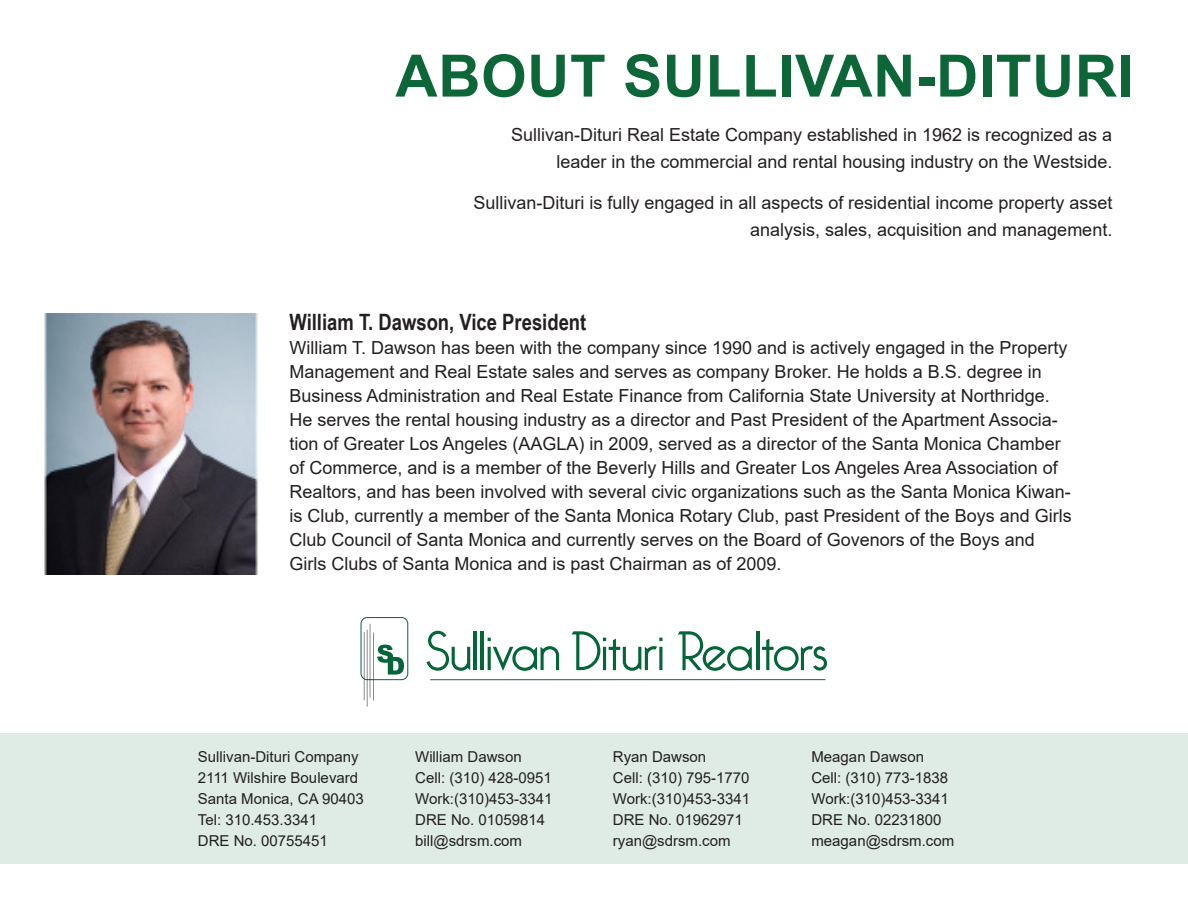
<style>
.page{position:relative;width:1188px;height:918px;background:#fff}
.page>*{position:absolute;margin:0;border:0;box-sizing:border-box;transform-origin:0 0}
.t1{font:700 58.5px "Arial";letter-spacing:.01em;color:#0c6638}
.t2{font:700 22.5px "Arial Narrow";color:#231f20}
.t3{font:18px/24px "Arial";color:#231f20;text-align:right}
.t4{font:15px "Arial";color:#231f20}
</style>
<div class="page">
<img style="left:44px;top:313px;width:214px;height:261px">
<svg style="left:427px;top:631px;width:43px;height:40px"></svg>
<hr style="left:474px;top:631px;width:3px;height:39px;background:#046538">
<hr style="left:481px;top:631px;width:3px;height:39px;background:#046538">
<svg style="left:488px;top:638px;width:71px;height:33px"></svg>
<svg style="left:572px;top:631px;width:90px;height:40px"></svg>
<svg style="left:678px;top:631px;width:74px;height:40px"></svg>
<hr style="left:756px;top:631px;width:3px;height:39px;background:#046538">
<svg style="left:762px;top:639px;width:65px;height:32px"></svg>
<hr style="left:430px;top:679px;width:396px;height:1px;background:#046538">
<div style="left:361px;top:617px;width:47px;height:63px;border:1px solid #046538;border-radius:6px"></div>
<svg style="left:364px;top:624px;width:40px;height:83px"></svg>
<div style="left:0;top:734px;width:1188px;height:130px;background:#dfebe5"></div>
<p class="t1" style="left:395px;top:35px;width:740px">ABOUT SULLIVAN-DITURI</p>
<p class="t3" style="left:511px;top:121px;width:603px;line-height:27px">Sullivan-Dituri Real Estate Company established in 1962 is recognized as a leader in the commercial and rental housing industry on the Westside.</p>
<p class="t3" style="left:473px;top:189px;width:640px;line-height:27px">Sullivan-Dituri is fully engaged in all aspects of residential income property asset analysis, sales, acquisition and management.</p>
<p class="t2" style="left:289px;top:305px;width:298px">William T. Dawson, Vice President</p>
<p class="t3" style="left:289px;top:335px;width:784px;text-align:left">William T. Dawson has been with the company since 1990 and is actively engaged in the Property Management and Real Estate sales and serves as company Broker. He holds a B.S. degree in Business Administration and Real Estate Finance from California State University at Northridge.<br>He serves the rental housing industry as a director and Past President of the Apartment Associa&shy;tion of Greater Los Angeles (AAGLA) in 2009, served as a director of the Santa Monica Chamber of Commerce, and is a member of the Beverly Hills and Greater Los Angeles Area Association of Realtors, and has been involved with several civic organizations such as the Santa Monica Kiwan&shy;is Club, currently a member of the Santa Monica Rotary Club, past President of the Boys and Girls Club Council of Santa Monica and currently serves on the Board of Govenors of the Boys and Girls Clubs of Santa Monica and is past Chairman as of 2009.</p>
<p class="t4" style="left:198px;top:747px;width:162px">Sullivan-Dituri Company</p>
<p class="t4" style="left:198px;top:768px;width:162px">2111 Wilshire Boulevard</p>
<p class="t4" style="left:198px;top:789px;width:167px">Santa Monica, CA 90403</p>
<p class="t4" style="left:198px;top:810px;width:121px">Tel: 310.453.3341</p>
<p class="t4" style="left:198px;top:831px;width:132px">DRE No. 00755451</p>
<p class="t4" style="left:415px;top:747px;width:108px">William Dawson</p>
<p class="t4" style="left:415px;top:768px;width:138px">Cell: (310) 428-0951</p>
<p class="t4" style="left:415px;top:789px;width:139px">Work:(310)453-3341</p>
<p class="t4" style="left:415px;top:810px;width:132px">DRE No. 01059814</p>
<p class="t4" style="left:415px;top:831px;width:108px">bill@sdrsm.com</p>
<p class="t4" style="left:613px;top:747px;width:95px">Ryan Dawson</p>
<p class="t4" style="left:613px;top:768px;width:138px">Cell: (310) 795-1770</p>
<p class="t4" style="left:613px;top:789px;width:139px">Work:(310)453-3341</p>
<p class="t4" style="left:613px;top:810px;width:132px">DRE No. 01962971</p>
<p class="t4" style="left:613px;top:831px;width:119px">ryan@sdrsm.com</p>
<p class="t4" style="left:811px;top:747px;width:114px">Meagan Dawson</p>
<p class="t4" style="left:811px;top:768px;width:138px">Cell: (310) 773-1838</p>
<p class="t4" style="left:811px;top:789px;width:139px">Work:(310)453-3341</p>
<p class="t4" style="left:811px;top:810px;width:132px">DRE No. 02231800</p>
<p class="t4" style="left:811px;top:831px;width:144px">meagan@sdrsm.com</p>
</div>
